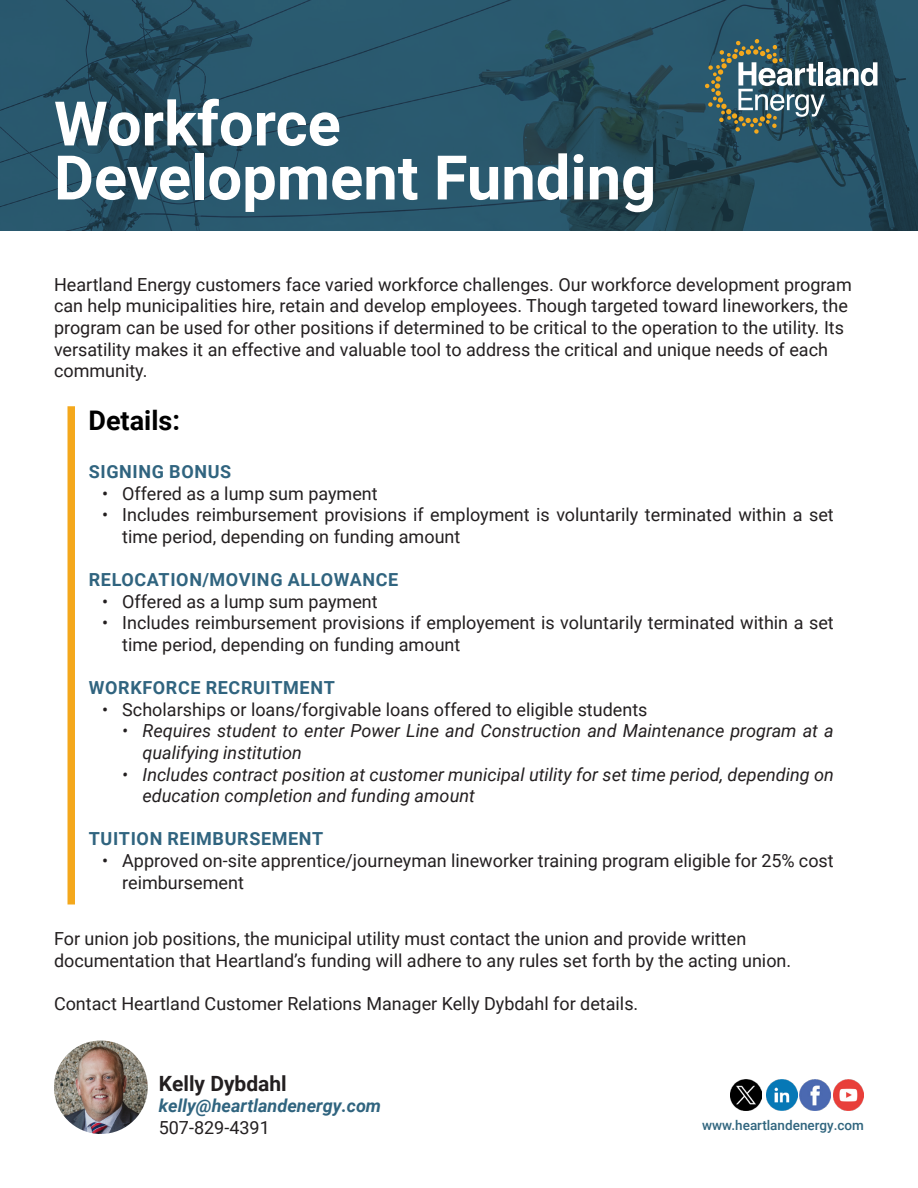
<style>
.page{position:relative;width:918px;height:1188px;background:#fff}
.page>*{position:absolute;margin:0;border:0;box-sizing:border-box;transform-origin:0 0}
.t1{font:700 61.5px/54px "Roboto";color:#fff}
.t2{font:700 27px "Roboto";color:#000}
.t3{font:700 21px "Roboto";color:#231f20}
.t4{font:18px/21.6px "Roboto";color:#231f20}
.t5{font:italic 18px/21.6px "Roboto";color:#231f20}
.t6{font:700 18px "Roboto";letter-spacing:.035em;color:#30647f}
.t7{font:italic 700 18px "Roboto";color:#30647f}
.t8{font:500 13.5px "Roboto";color:#30657e}
</style>
<div class="page">
<img style="left:0;top:0;width:918px;height:230px">
<svg style="left:705px;top:39px;width:173px;height:95px;background:#4c676d"></svg>
<div style="left:68px;top:406px;width:7px;height:499px;background:#f4a81c"></div>
<img style="left:54px;top:1041px;width:94px;height:93px;border-radius:47px">
<img style="left:833px;top:1080px;width:31px;height:30px">
<img style="left:766px;top:1080px;width:31px;height:30px">
<img style="left:731px;top:1080px;width:30px;height:30px">
<img style="left:800px;top:1080px;width:31px;height:30px">
<p class="t1" style="left:54px;top:94px;width:604px">Workforce<br>Development Funding</p>
<p class="t4" style="left:54px;top:273px;width:799px">Heartland Energy customers face varied workforce challenges. Our workforce development program can help municipalities hire, retain and develop employees. Though targeted toward lineworkers, the program can be used for other positions if determined to be critical to the operation to the utility. Its versatility makes it an effective and valuable tool to address the critical and unique needs of each community.</p>
<p class="t2" style="left:88px;top:402px;width:93px">Details:</p>
<p class="t6" style="left:89px;top:459px;width:144px">SIGNING BONUS</p>
<p class="t4" style="left:102px;top:482px;width:277px">• Offered as a lump sum payment</p>
<p class="t4" style="left:122px;top:504px;width:713px;text-indent:-20px">• Includes reimbursement provisions if employment is voluntarily terminated within a set time period, depending on funding amount</p>
<p class="t6" style="left:89px;top:567px;width:311px">RELOCATION/MOVING ALLOWANCE</p>
<p class="t4" style="left:102px;top:590px;width:277px">• Offered as a lump sum payment</p>
<p class="t4" style="left:122px;top:612px;width:713px;text-indent:-20px">• Includes reimbursement provisions if employement is voluntarily terminated within a set time period, depending on funding amount</p>
<p class="t6" style="left:89px;top:675px;width:248px">WORKFORCE RECRUITMENT</p>
<p class="t4" style="left:102px;top:698px;width:547px">• Scholarships or loans/forgivable loans offered to eligible students</p>
<p class="t5" style="left:142px;top:720px;width:693px;text-indent:-20px">• Requires student to enter Power Line and Construction and Maintenance program at a qualifying institution</p>
<p class="t5" style="left:142px;top:763px;width:693px;text-indent:-20px">• Includes contract position at customer municipal utility for set time period, depending on education completion and funding amount</p>
<p class="t6" style="left:89px;top:826px;width:236px">TUITION REIMBURSEMENT</p>
<p class="t4" style="left:122px;top:849px;width:713px;text-indent:-20px">• Approved on-site apprentice/journeyman lineworker training program eligible for 25% cost reimbursement</p>
<p class="t4" style="left:54px;top:927px;width:739px">For union job positions, the municipal utility must contact the union and provide written documentation that Heartland’s funding will adhere to any rules set forth by the acting union.</p>
<p class="t4" style="left:54px;top:992px;width:586px">Contact Heartland Customer Relations Manager Kelly Dybdahl for details.</p>
<p class="t3" style="left:159px;top:1069px;width:130px">Kelly Dybdahl</p>
<p class="t7" style="left:159px;top:1093px;width:224px">kelly@heartlandenergy.com</p>
<p class="t4" style="left:159px;top:1116px;width:113px">507-829-4391</p>
<p class="t8" style="left:702px;top:1116px;width:163px">www.heartlandenergy.com</p>
</div>
